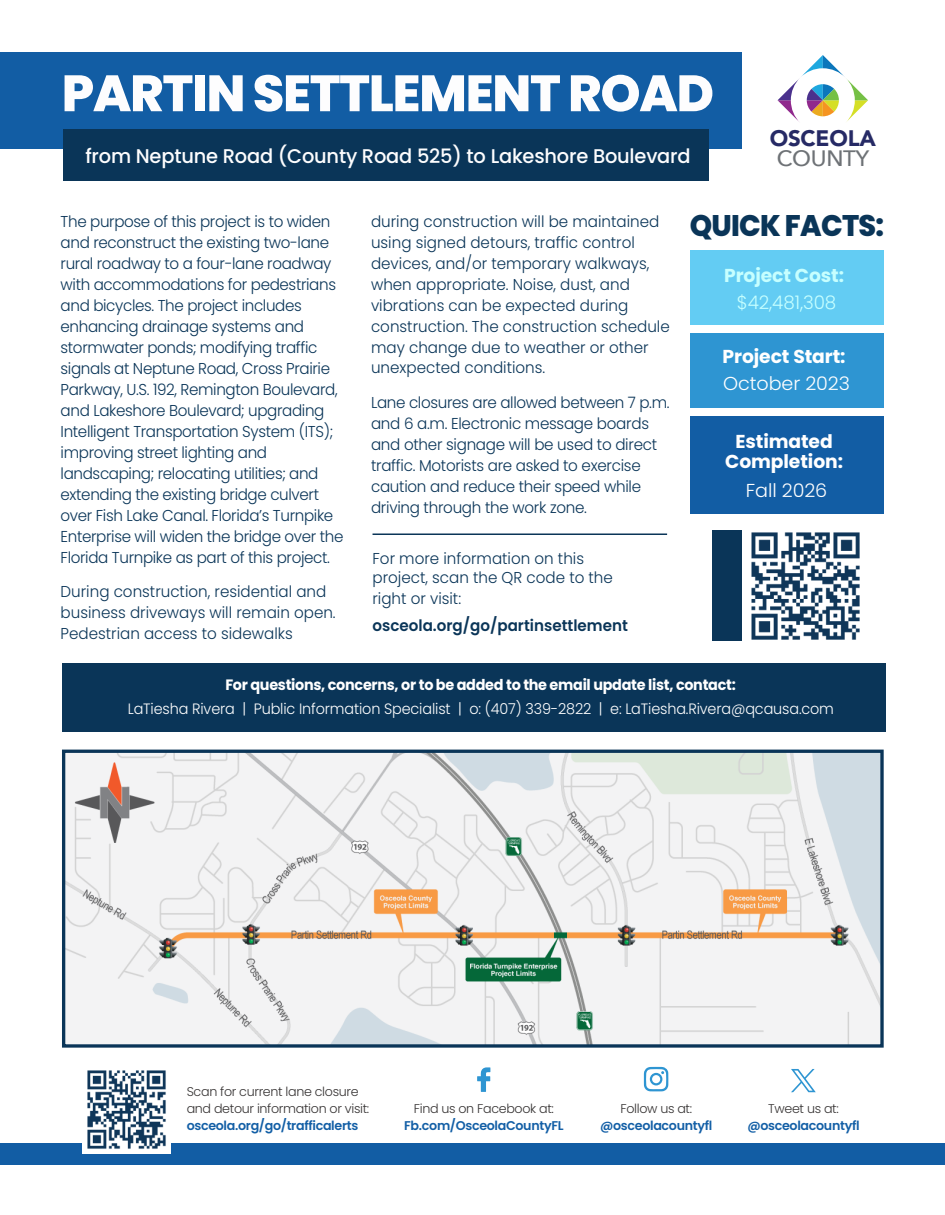
<style>
.page{position:relative;width:945px;height:1215px;background:#fff}
.page>*{position:absolute;margin:0;border:0;box-sizing:border-box;transform-origin:0 0}
.t1{font:800 51px "Poppins";letter-spacing:-.025em;color:#fdfdfe}
.t2{font:800 29.7px "Poppins";letter-spacing:-.025em;color:#0a3558;scale:.96 1}
.t3{font:900 22.2px "Avenir LT Std";letter-spacing:-.01em;color:#262a65}
.t4{font:500 22.2px "Avenir Next";letter-spacing:-.01em;color:#6e7276}
.t5{font:500 19.8px "Poppins";letter-spacing:-.01em;color:#fdfdfe}
.t6{font:700 18.75px/27px "Poppins";letter-spacing:-.005em;color:#fff;text-align:center}
.t7{font:300 18.75px "Poppins";letter-spacing:-.005em;color:#fff}
.t8{font:300 15.75px/21px "Poppins";letter-spacing:-.02em;color:#0a3558;scale:.96 1}
.t9{font:300 15.75px/21px "Poppins";color:#0a3558;scale:.96 1}
.t10{font:600 15.75px "Poppins";color:#0a3558;scale:.96 1}
.t11{font:300 15px "Poppins";letter-spacing:-.01em;color:#fff;scale:.96 1}
.t12{font:700 15px "Poppins";letter-spacing:-.02em;color:#fff;scale:.96 1}
.t13{font:300 12.75px/16.6px "Poppins";letter-spacing:-.025em;color:#373434}
.t14{font:600 12.75px "Poppins";letter-spacing:-.025em;color:#135fa6}
.s1{font-weight:300}
</style>
<div class="page">
<div style="left:62px;top:663px;width:823px;height:69px;background:#0a3558"></div>
<hr style="left:373px;top:533px;width:294px;height:2px;background:#0a3558">
<div style="left:0;top:52px;width:742px;height:97px;background:#125da4"></div>
<div style="left:64px;top:129px;width:645px;height:52px;background:#0a3558"></div>
<svg style="left:778px;top:55px;width:90px;height:67px"></svg>
<div style="left:690px;top:333px;width:194px;height:75px;background:#2e95d2"></div>
<div style="left:690px;top:251px;width:194px;height:74px;background:#63ccf3"></div>
<div style="left:690px;top:416px;width:194px;height:98px;background:#125da4"></div>
<img style="left:751px;top:532px;width:109px;height:108px">
<div style="left:712px;top:530px;width:30px;height:111px;background:#0a3558"></div>
<img style="left:66px;top:754px;width:814px;height:290px">
<div style="left:62px;top:750px;width:822px;height:298px;border:3px solid #0a3558"></div>
<div style="left:0;top:1143px;width:945px;height:22px;background:#125da4"></div>
<img style="left:83px;top:1070px;width:88px;height:84px">
<svg style="left:477px;top:1067px;width:13px;height:25px"></svg>
<svg style="left:791px;top:1069px;width:25px;height:23px"></svg>
<svg style="left:644px;top:1067px;width:24px;height:24px"></svg>
<h1 class="t1" style="left:62px;top:64px;width:654px">PARTIN SETTLEMENT ROAD</h1>
<h1 class="t5" style="left:85px;top:144px;width:607px">from Neptune Road (County Road 525) to Lakeshore Boulevard</h1>
<h3 class="t3" style="left:770px;top:124px;width:108px">OSCEOLA</h3>
<h3 class="t4" style="left:777px;top:139px;width:94px">COUNTY</h3>
<p class="t8" style="left:61px;top:211px;width:296px">The purpose of this project is to widen and reconstruct the existing two-lane rural roadway to a four-lane roadway with accommodations for pedestrians and bicycles. The project includes enhancing drainage systems and stormwater ponds; modifying traffic signals at Neptune Road, Cross Prairie Parkway, U.S. 192, Remington Boulevard, and Lakeshore Boulevard; upgrading Intelligent Transportation System (ITS); improving street lighting and landscaping; relocating utilities; and extending the existing bridge culvert over Fish Lake Canal. Florida’s Turnpike Enterprise will widen the bridge over the Florida Turnpike as part of this project.</p>
<p class="t9" style="left:61px;top:581px;width:288px">During construction, residential and business driveways will remain open.<br>Pedestrian access to sidewalks</p>
<p class="t9" style="left:371px;top:211px;width:313px">during construction will be maintained using signed detours, traffic control devices, and/or temporary walkways, when appropriate. Noise, dust, and vibrations can be expected during construction. The construction schedule may change due to weather or other unexpected conditions.</p>
<p class="t8" style="left:371px;top:392px;width:312px">Lane closures are allowed between 7 p.m. and 6 a.m. Electronic message boards and other signage will be used to direct traffic. Motorists are asked to exercise caution and reduce their speed while driving through the work zone.</p>
<p class="t9" style="left:373px;top:549px;width:252px;line-height:19.5px">For more information on this project, scan the QR code to the</p>
<p class="t9" style="left:373px;top:588px;width:94px">right or visit:</p>
<h5 class="t10" style="left:373px;top:617px;width:268px">osceola.org/go/partinsettlement</h5>
<h2 class="t2" style="left:690px;top:208px;width:204px">QUICK FACTS:</h2>
<p class="t6" style="left:724px;top:262px;width:121px">Project Cost: <span class="s1">$42,481,308</span></p>
<p class="t6" style="left:723px;top:343px;width:129px;text-align:left">Project Start:<br><span class="s1">October 2023</span></p>
<p class="t6" style="left:725px;top:431px;width:119px;line-height:20.4px">Estimated<br>Completion:</p>
<p class="t7" style="left:746px;top:480px;width:83px">Fall 2026</p>
<h5 class="t12" style="left:225px;top:676px;width:533px">For questions, concerns, or to be added to the email update list, contact:</h5>
<p class="t11" style="left:128px;top:700px;width:737px">LaTiesha Rivera | Public Information Specialist | o: (407) 339-2822 | e: LaTiesha.Rivera@qcausa.com</p>
<p class="t13" style="left:187px;top:1083px;width:184px">Scan for current lane closure and detour information or visit:</p>
<p class="t13" style="left:414px;top:1100px;width:142px">Find us on Facebook at:</p>
<p class="t13" style="left:620px;top:1100px;width:73px">Follow us at:</p>
<p class="t13" style="left:768px;top:1100px;width:72px">Tweet us at:</p>
<p class="t14" style="left:187px;top:1118px;width:173px">osceola.org/go/trafficalerts</p>
<p class="t14" style="left:404px;top:1118px;width:161px">Fb.com/OsceolaCountyFL</p>
<p class="t14" style="left:600px;top:1118px;width:114px">@osceolacountyfl</p>
<p class="t14" style="left:747px;top:1118px;width:114px">@osceolacountyfl</p>
</div>
